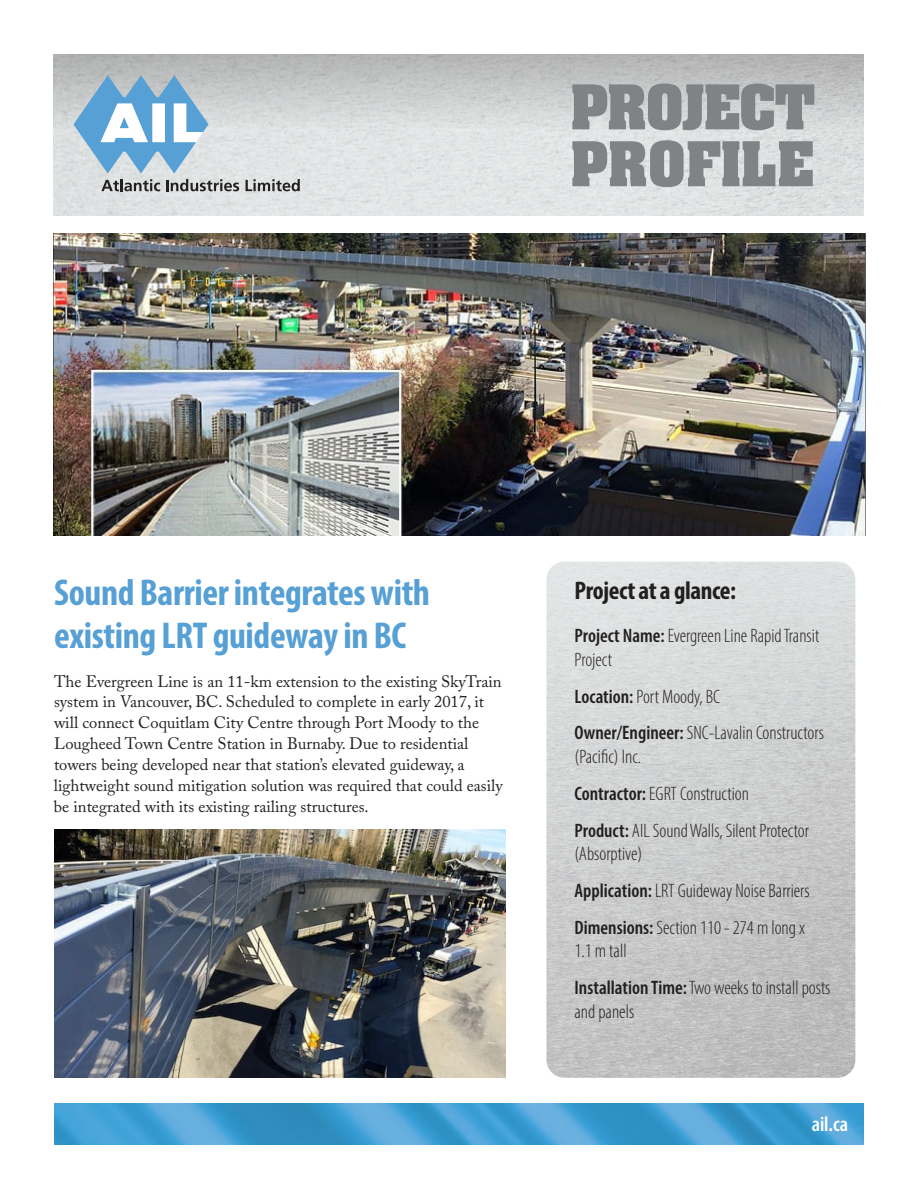
<style>
.page{position:relative;width:918px;height:1188px;background:#fff}
.page>*{position:absolute;margin:0;border:0;box-sizing:border-box;transform-origin:0 0}
.t1{font:700 52.5px/56.8px "Aachen";letter-spacing:-.01em;color:#808285}
.copy{font:700 condensed 37.5px/43.5px "Myriad Pro";letter-spacing:-.01em;color:#56a0d5}
.Header_Blue_2{font:700 condensed 25.5px "Myriad Pro";letter-spacing:-.015em;color:#231f20}
.t2{font:600 condensed 21px "Myriad Pro";color:#fff}
.Project_details{font:300 condensed 19.5px/23.4px "Myriad Pro";color:#231f20}
.copy-2{font:16.5px/20.9px "Adobe Caslon Pro";color:#231f20}
.s1{font-weight:600}
</style>
<div class="page">
<img style="left:546px;top:562px;width:309px;height:516px">
<img style="left:54px;top:234px;width:812px;height:302px">
<img style="left:54px;top:1103px;width:810px;height:41px">
<svg style="left:54px;top:54px;width:810px;height:162px;background:#d4d6d6"></svg>
<svg style="left:246px;top:179px;width:54px;height:12px"></svg>
<svg style="left:73px;top:75px;width:166px;height:116px;background:#abc4d6"></svg>
<img style="left:54px;top:829px;width:451px;height:249px">
<p class="t1" style="left:570px;top:78px;width:246px">PROJECT<br>PROFILE</p>
<p class="copy" style="left:54px;top:570px;width:378px">Sound Barrier integrates with existing LRT guideway in BC</p>
<p class="copy-2" style="left:54px;top:671px;width:450px">The Evergreen Line is an 11-km extension to the existing SkyTrain system in Vancouver, BC. Scheduled to complete in early 2017, it will connect Coquitlam City Centre through Port Moody to the Lougheed Town Centre Station in Burnaby. Due to residential towers being developed near that station’s elevated guideway, a lightweight sound mitigation solution was required that could easily be integrated with its existing railing structures.</p>
<p class="Header_Blue_2" style="left:575px;top:574px;width:163px">Project at a glance:</p>
<p class="Project_details" style="left:575px;top:624px;width:246px"><span class="s1">Project Name:</span> Evergreen Line Rapid Transit<br>Project</p>
<p class="Project_details" style="left:575px;top:684px;width:147px"><span class="s1">Location:</span> Port Moody, BC</p>
<p class="Project_details" style="left:575px;top:721px;width:251px"><span class="s1">Owner/Engineer:</span> SNC-Lavalin Constructors (Pacific) Inc.</p>
<p class="Project_details" style="left:575px;top:781px;width:176px"><span class="s1">Contractor:</span> EGRT Construction</p>
<p class="Project_details" style="left:575px;top:818px;width:236px"><span class="s1">Product:</span> AIL Sound Walls, Silent Protector (Absorptive)</p>
<p class="Project_details" style="left:575px;top:879px;width:237px"><span class="s1">Application:</span> LRT Guideway Noise Barriers</p>
<p class="Project_details" style="left:575px;top:916px;width:232px"><span class="s1">Dimensions:</span> Section 110 - 274 m long x<br>1.1 m tall</p>
<p class="Project_details" style="left:575px;top:976px;width:257px"><span class="s1">Installation Time:</span> Two weeks to install posts and panels</p>
<p class="t2" style="left:812px;top:1111px;width:38px">ail.ca</p>
</div>
